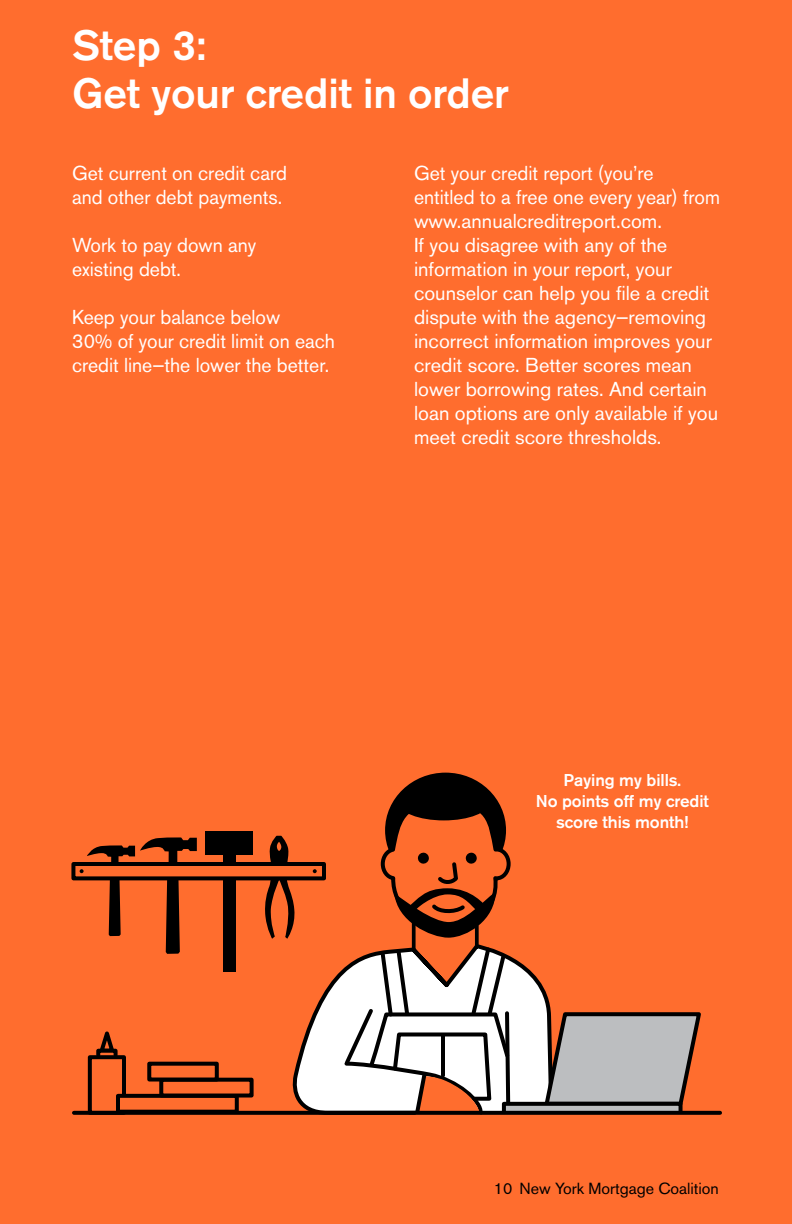
<style>
.page{position:relative;width:792px;height:1224px;background:#ff6d2e}
.page>*{position:absolute;margin:0;border:0;box-sizing:border-box;transform-origin:0 0}
.t1{font:500 42px/48px "Akzidenz Grotesk BE";letter-spacing:-.005em;color:#fff}
.t2{font:20px/24px "Akzidenz Grotesk BE";color:#fff}
.t3{font:500 17px/21px "Akzidenz Grotesk BE";letter-spacing:-.005em;color:#fff;text-align:center}
.t4{font:16px "Akzidenz Grotesk BE";color:#000}
</style>
<div class="page">
<div style="left:385px;top:773px;width:121px;height:115px;background:#000;border-radius:50%"></div>
<svg style="left:380px;top:798px;width:131px;height:140px"></svg>
<svg style="left:475px;top:926px;width:4px;height:18px"></svg>
<svg style="left:292px;top:944px;width:259px;height:167px"></svg>
<svg style="left:412px;top:917px;width:4px;height:28px"></svg>
<svg style="left:542px;top:1010px;width:159px;height:92px;background:#b0a49f"></svg>
<div style="left:504px;top:1104px;width:177px;height:9px;background:#bcbec0"></div>
<div style="left:502px;top:1102px;width:181px;height:13px;border:4px solid #000"></div>
<svg style="left:74px;top:1111px;width:646px;height:4px"></svg>
<svg style="left:264px;top:836px;width:32px;height:103px"></svg>
<div style="left:223px;top:854px;width:12px;height:117px;background:#000"></div>
<div style="left:88px;top:1055px;width:38px;height:60px;border:4px solid #000"></div>
<svg style="left:97px;top:1031px;width:19px;height:18px"></svg>
<div style="left:96px;top:1049px;width:22px;height:8px;border:4px solid #000"></div>
<div style="left:73px;top:864px;width:251px;height:14px;background:#ff6d2e"></div>
<div style="left:71px;top:862px;width:255px;height:18px;border:4px solid #000"></div>
<div style="left:205px;top:831px;width:48px;height:23px;background:#000"></div>
<svg style="left:80px;top:837px;width:117px;height:117px"></svg>
<svg style="left:313px;top:869px;width:4px;height:4px"></svg>
<svg style="left:342px;top:945px;width:182px;height:170px;background:#d2c2ba"></svg>
<div style="left:118px;top:1096px;width:119px;height:16px;background:#ff6d2e"></div>
<div style="left:116px;top:1094px;width:123px;height:20px;border:4px solid #000"></div>
<div style="left:159px;top:1078px;width:95px;height:20px;border:4px solid #000"></div>
<div style="left:147px;top:1062px;width:72px;height:20px;border:4px solid #000"></div>
<h1 class="t1" style="left:72px;top:21px;width:439px">Step 3:<br>Get your credit in order</h1>
<p class="t2" style="left:72px;top:161px;width:217px">Get current on credit card and other debt payments.</p>
<p class="t2" style="left:72px;top:233px;width:186px">Work to pay down any existing debt.</p>
<p class="t2" style="left:72px;top:305px;width:264px">Keep your balance below<br>30% of your credit limit on each credit line—the lower the better.</p>
<p class="t2" style="left:414px;top:161px;width:308px">Get your credit report (you’re<br>entitled to a free one every year) from www.annualcreditreport.com.<br>If you disagree with any of the information in your report, your counselor can help you file a credit dispute with the agency—removing incorrect information improves your credit score. Better scores mean lower borrowing rates. And certain loan options are only available if you meet credit score thresholds.</p>
<p class="t3" style="left:536px;top:770px;width:175px">Paying my bills.<br>No points off my credit score this month!</p>
<p class="t4" style="left:494px;top:1179px;width:227px">10 New York Mortgage Coalition</p>
</div>
